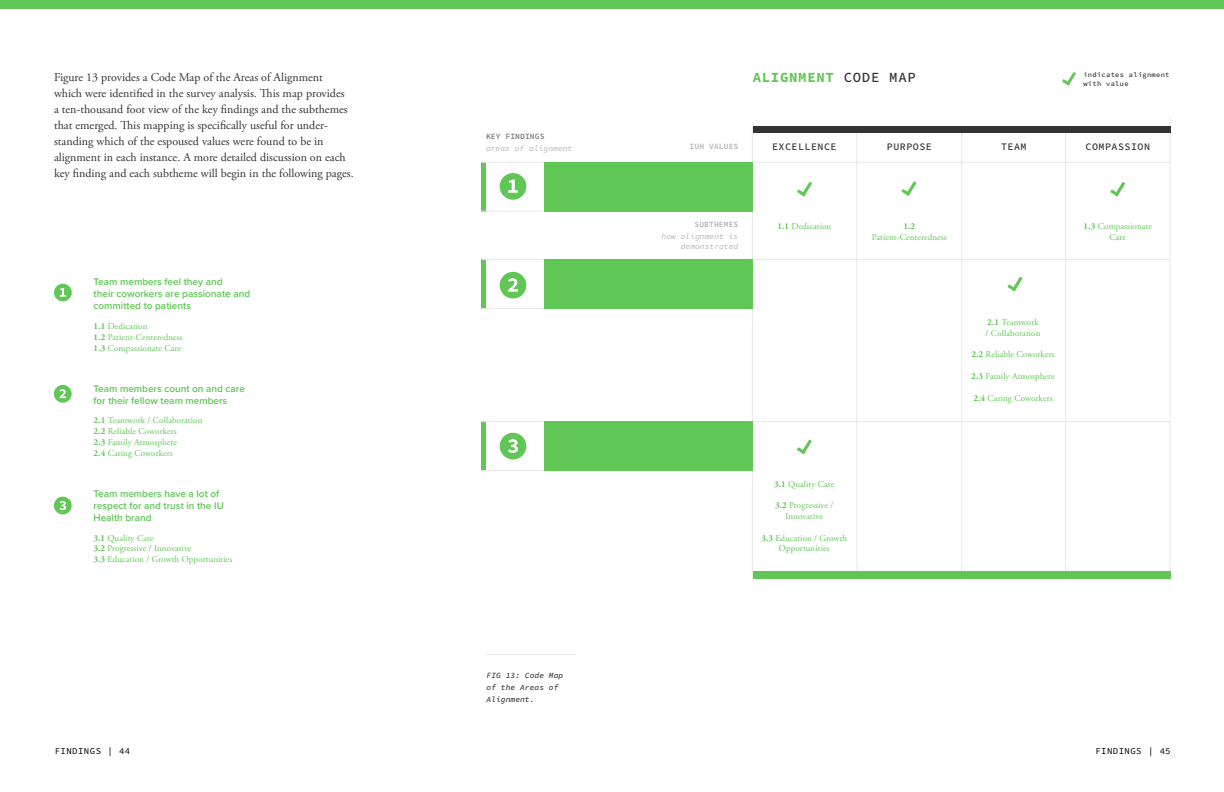
<style>
.page{position:relative;width:1224px;height:792px;background:#fff}
.page>*{position:absolute;margin:0;border:0;box-sizing:border-box;transform-origin:0 0}
.t1{font:700 14px "Source Code Pro";letter-spacing:.05em;color:#60c655}
.t2{font:12px/16px "Adobe Garamond Pro";color:#333}
.t3{font:600 10px/12px "Proxima Nova";color:#60c655}
.t4{font:500 10px "Source Code Pro";letter-spacing:.05em;color:#333}
.t5{font:9px/10.8px "Adobe Garamond Pro";letter-spacing:.01em;color:#60c655}
.t6{font:9px "Source Code Pro";letter-spacing:.05em;color:#000}
.t7{font:700 9px "Adobe Garamond Pro";color:#60c655}
.t8{font:italic 8px/9.6px "Source Code Pro";color:#b1b1b1;text-align:right}
.t9{font:italic 500 8px/12px "Source Code Pro";color:#333}
.t10{font:600 8px "Source Code Pro";letter-spacing:.01em;color:#b1b1b1}
.t11{font:600 8px "Source Code Pro";letter-spacing:.01em;color:#7d7d7d}
.t12{font:500 7px/8.4px "Source Code Pro";letter-spacing:.05em;color:#333}
.s1{font-weight:700}
.s2{font-weight:500;color:#333}
</style>
<div class="page">
<div style="left:500px;top:272px;width:26px;height:27px;background:#60c655;border-radius:50%"></div>
<svg style="left:508px;top:278px;width:10px;height:14px"></svg>
<div style="left:500px;top:433px;width:26px;height:26px;background:#60c655;border-radius:50%"></div>
<svg style="left:508px;top:439px;width:10px;height:14px"></svg>
<div style="left:500px;top:173px;width:26px;height:27px;background:#60c655;border-radius:50%"></div>
<svg style="left:508px;top:180px;width:10px;height:13px"></svg>
<div style="left:0;top:0;width:1224px;height:9px;background:#60c655"></div>
<div style="left:54px;top:284px;width:18px;height:17px;background:#60c655;border-radius:50%"></div>
<svg style="left:60px;top:288px;width:6px;height:9px"></svg>
<div style="left:54px;top:385px;width:18px;height:18px;background:#60c655;border-radius:50%"></div>
<svg style="left:59px;top:389px;width:7px;height:9px"></svg>
<div style="left:54px;top:497px;width:18px;height:17px;background:#60c655;border-radius:50%"></div>
<svg style="left:59px;top:501px;width:7px;height:9px"></svg>
<hr style="left:487px;top:654px;width:89px;height:1px;background:#e8e8e8">
<div style="left:481px;top:162px;width:5px;height:50px;background:#60c655"></div>
<div style="left:481px;top:259px;width:5px;height:50px;background:#60c655"></div>
<div style="left:481px;top:421px;width:5px;height:50px;background:#60c655"></div>
<hr style="left:752px;top:126px;width:1px;height:454px;background:#e8e8e8">
<svg style="left:1062px;top:72px;width:14px;height:14px"></svg>
<hr style="left:1170px;top:118px;width:1px;height:454px;background:#e8e8e8">
<hr style="left:856px;top:126px;width:1px;height:454px;background:#e8e8e8">
<hr style="left:961px;top:126px;width:1px;height:454px;background:#e8e8e8">
<hr style="left:1065px;top:126px;width:1px;height:454px;background:#e8e8e8">
<svg style="left:797px;top:182px;width:15px;height:15px"></svg>
<svg style="left:901px;top:181px;width:16px;height:15px"></svg>
<svg style="left:1110px;top:182px;width:15px;height:15px"></svg>
<svg style="left:1007px;top:277px;width:16px;height:14px"></svg>
<svg style="left:797px;top:439px;width:15px;height:15px"></svg>
<div style="left:753px;top:126px;width:417px;height:7px;background:#333"></div>
<div style="left:753px;top:571px;width:417px;height:8px;background:#60c655"></div>
<hr style="left:481px;top:162px;width:689px;height:1px;background:#e8e8e8">
<hr style="left:481px;top:211px;width:273px;height:1px;background:#e8e8e8">
<div style="left:544px;top:162px;width:209px;height:50px;background:#60c655"></div>
<hr style="left:482px;top:259px;width:689px;height:1px;background:#e8e8e8">
<hr style="left:481px;top:308px;width:273px;height:1px;background:#e8e8e8">
<div style="left:545px;top:259px;width:208px;height:50px;background:#60c655"></div>
<hr style="left:481px;top:421px;width:689px;height:1px;background:#e8e8e8">
<hr style="left:481px;top:470px;width:273px;height:1px;background:#e8e8e8">
<div style="left:544px;top:421px;width:209px;height:50px;background:#60c655"></div>
<p class="t2" style="left:54px;top:69px;width:301px">Figure 13 provides a Code Map of the Areas of Alignment which were identified in the survey analysis. This map provides<br>a ten-thousand foot view of the key findings and the subthemes that emerged. This mapping is specifically useful for under&shy;standing which of the espoused values were found to be in alignment in each instance. A more detailed discussion on each key finding and each subtheme will begin in the following pages.</p>
<p class="t3" style="left:94px;top:275px;width:158px">Team members feel they and<br>their coworkers are passionate and committed to patients</p>
<p class="t5" style="left:94px;top:321px;width:91px"><span class="s1">1.1</span> Dedication<br><span class="s1">1.2</span> Patient-Centeredness<br><span class="s1">1.3</span> Compassionate Care</p>
<p class="t3" style="left:94px;top:382px;width:153px">Team members count on and care for their fellow team members</p>
<p class="t5" style="left:94px;top:415px;width:110px"><span class="s1">2.1</span> Teamwork / Collaboration<br><span class="s1">2.2</span> Reliable Coworkers<br><span class="s1">2.3</span> Family Atmosphere<br><span class="s1">2.4</span> Caring Coworkers</p>
<p class="t3" style="left:94px;top:487px;width:132px">Team members have a lot of respect for and trust in the IU<br>Health brand</p>
<p class="t5" style="left:94px;top:533px;width:140px"><span class="s1">3.1</span> Quality Care<br><span class="s1">3.2</span> Progressive / Innovative<br><span class="s1">3.3</span> Education / Growth Opportunities</p>
<p class="t11" style="left:486px;top:130px;width:60px">KEY FINDINGS</p>
<p class="t8" style="left:486px;top:143px;width:88px">areas of alignment</p>
<p class="t9" style="left:487px;top:669px;width:78px">FIG 13: Code Map of the Areas of<br>Alignment.</p>
<h1 class="t1" style="left:753px;top:68px;width:165px">ALIGNMENT <span class="s2">CODE MAP</span></h1>
<p class="t12" style="left:1083px;top:71px;width:88px">indicates alignment with value</p>
<p class="t10" style="left:690px;top:140px;width:50px">IUH VALUES</p>
<p class="t4" style="left:772px;top:139px;width:66px">EXCELLENCE</p>
<p class="t4" style="left:887px;top:139px;width:46px">PURPOSE</p>
<p class="t4" style="left:1001px;top:139px;width:27px">TEAM</p>
<p class="t4" style="left:1086px;top:139px;width:66px">COMPASSION</p>
<p class="t10" style="left:695px;top:219px;width:45px">SUBTHEMES</p>
<p class="t8" style="left:662px;top:232px;width:78px">how alignment is demonstrated</p>
<p class="t5" style="left:777px;top:221px;width:55px"><span class="s1">1.1</span> Dedication</p>
<p class="t7" style="left:903px;top:221px;width:13px">1.2</p>
<p class="t5" style="left:872px;top:232px;width:76px">Patient-Centeredness</p>
<p class="t5" style="left:1084px;top:221px;width:70px;text-align:center"><span class="s1">1.3</span> Compassionate<br>Care</p>
<p class="t5" style="left:986px;top:317px;width:56px"><span class="s1">2.1</span> Teamwork / Collaboration</p>
<p class="t5" style="left:971px;top:349px;width:85px"><span class="s1">2.2</span> Reliable Coworkers</p>
<p class="t5" style="left:971px;top:371px;width:85px"><span class="s1">2.3</span> Family Atmosphere</p>
<p class="t5" style="left:973px;top:393px;width:81px"><span class="s1">2.4</span> Caring Coworkers</p>
<p class="t5" style="left:774px;top:479px;width:62px"><span class="s1">3.1</span> Quality Care</p>
<p class="t5" style="left:775px;top:500px;width:60px;text-align:center"><span class="s1">3.2</span> Progressive /<br>Innovative</p>
<p class="t5" style="left:761px;top:533px;width:87px;text-align:center"><span class="s1">3.3</span> Education / Growth<br>Opportunities</p>
<p class="t6" style="left:55px;top:744px;width:77px">FINDINGS | 44</p>
<p class="t6" style="left:1095px;top:744px;width:77px">FINDINGS | 45</p>
</div>
